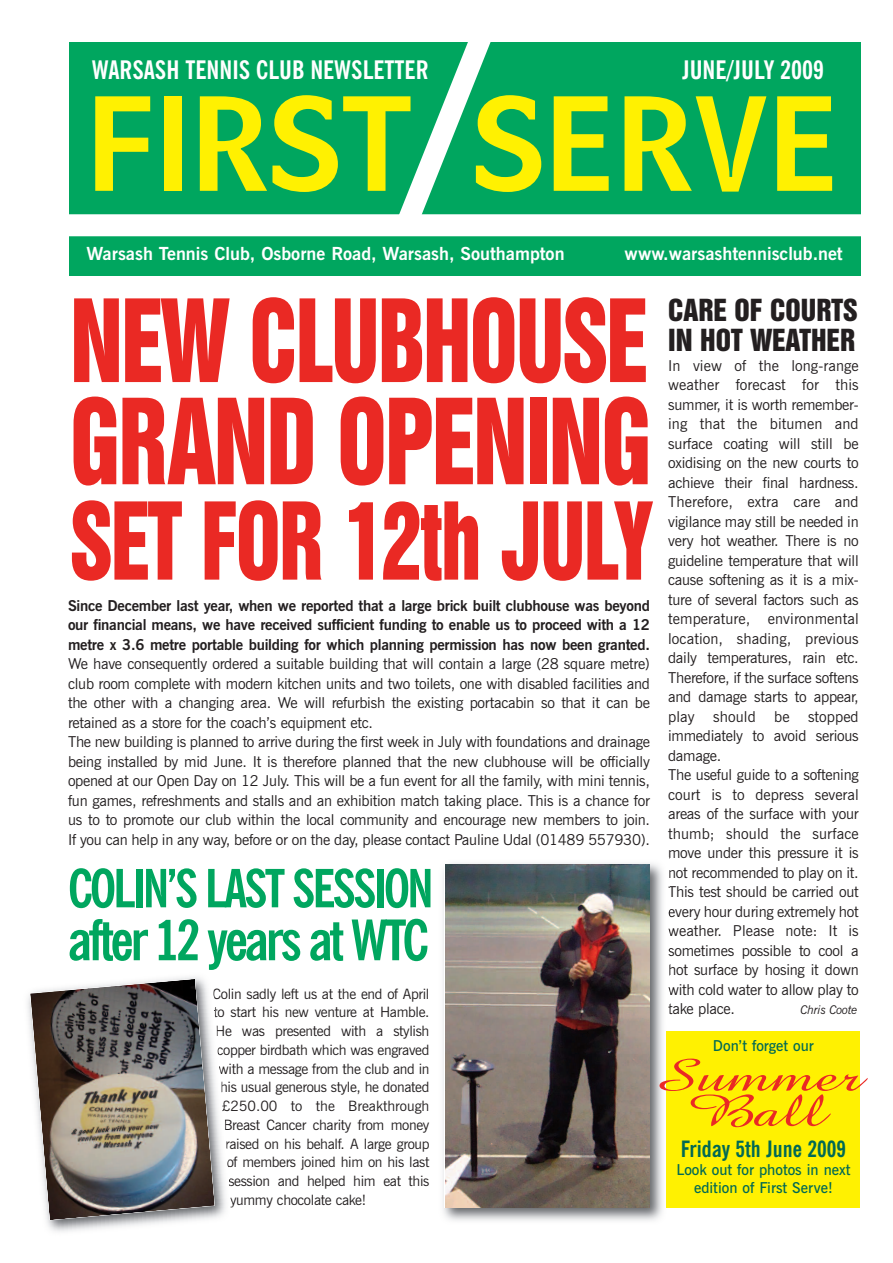
<style>
.page{position:relative;width:893px;height:1263px;background:#fff}
.page>*{position:absolute;margin:0;border:0;box-sizing:border-box;transform-origin:0 0}
.t1{font:127.5px "Bell Centennial BT Name And Number";color:#fff101}
.t2{font:108px "Swiss 921 BT Regular A";letter-spacing:-.02em;color:#ea2924;scale:.83 1}
.t3{font:104.4px "Swiss 921 BT Regular A";letter-spacing:-.02em;color:#ea2924;scale:.83 1}
.t4{font:97.65px "Swiss 921 BT Regular A";letter-spacing:-.02em;color:#ea2924;scale:.83 1}
.t5{font:700 condensed 55.8px "News Gothic BT";letter-spacing:-.055em;color:#00a65f}
.t6{font:700 condensed 52.5px "News Gothic BT";letter-spacing:-.055em;color:#00a65f}
.t7{font:45px/35.2px "Amazone BT";color:#ea2924;text-align:center;scale:1.5 1}
.t8{font:27.75px/30px "Swiss 921 BT Regular A";color:#231f20}
.t9{font:700 condensed 25.5px "News Gothic BT";color:#fff}
.t10{font:700 condensed 22.5px "News Gothic BT";color:#006954}
.t11{font:700 18px "News Gothic BT";color:#fff}
.t12{font:15px/19.5px "News Gothic BT";letter-spacing:-.02em;color:#231f20}
.t13{font:700 15px/19.5px "News Gothic BT";letter-spacing:-.02em;color:#231f20;text-align:justify}
.t14{font:600 15px/18px "News Gothic BT";color:#006954;text-align:center}
.t15{font:14.25px "News Gothic BT";letter-spacing:-.025em;color:#231f20}
.t16{font:14.25px "News Gothic BT";color:#231f20}
.t17{font:italic 12px "News Gothic BT";letter-spacing:-.02em;color:#231f20}
</style>
<div class="page">
<div style="left:69px;top:42px;width:792px;height:233px;background:#00a65f"></div>
<div style="left:66px;top:214px;width:808px;height:22px;background:#fff"></div>
<svg style="left:378px;top:42px;width:134px;height:195px"></svg>
<img style="left:443px;top:863px;width:224px;height:358px">
<img style="left:668px;top:858px;width:2px;height:135px">
<svg style="left:668px;top:948px;width:2px;height:8px"></svg>
<svg style="left:668px;top:1004px;width:2px;height:10px"></svg>
<img style="left:445px;top:864px;width:205px;height:344px">
<div style="left:667px;top:1031px;width:193px;height:177px;background:#fff101"></div>
<img style="left:27px;top:977px;width:174px;height:255px">
<svg style="left:215px;top:1008px;width:18px;height:210px"></svg>
<img style="left:30px;top:979px;width:185px;height:241px">
<h3 class="t9" style="left:92px;top:60px;width:338px">WARSASH TENNIS CLUB NEWSLETTER</h3>
<h3 class="t9" style="left:682px;top:60px;width:143px">JUNE/JULY 2009</h3>
<h1 class="t1" style="left:86px;top:96px;width:754px">FIRST SERVE</h1>
<p class="t11" style="left:87px;top:247px;width:480px">Warsash Tennis Club, Osborne Road, Warsash, Southampton</p>
<p class="t11" style="left:625px;top:247px;width:220px">www.warsashtennisclub.net</p>
<h3 class="t3" style="left:70px;top:298px;width:697px">NEW CLUBHOUSE</h3>
<h2 class="t2" style="left:70px;top:398px;width:702px">GRAND OPENING</h2>
<h3 class="t4" style="left:70px;top:501px;width:702px">SET FOR 12th JULY</h3>
<h3 class="t8" style="left:668px;top:297px;width:191px">CARE OF COURTS<br>IN HOT WEATHER</h3>
<p class="t12" style="left:668px;top:357px;width:192px">In view of the long-range weather forecast for this summer, it is worth remember&shy;ing that the bitumen and surface coating will still be oxidising on the new courts to achieve their final hardness.<br>Therefore, extra care and vigilance may still be needed in very hot weather. There is no guideline temperature that will cause softening as it is a mix&shy;ture of several factors such as temperature, environmental location, shading, previous daily temperatures, rain etc.<br>Therefore, if the surface softens and damage starts to appear, play should be stopped immediately to avoid serious damage.<br>The useful guide to a softening court is to depress several areas of the surface with your thumb; should the surface move under this pressure it is not recommended to play on it.<br>This test should be carried out every hour during extremely hot weather. Please note: It is sometimes possible to cool a hot surface by hosing it down with cold water to allow play to take place.</p>
<p class="t13" style="left:68px;top:597px;width:583px">Since December last year, when we reported that a large brick built clubhouse was beyond our financial means, we have received sufficient funding to enable us to proceed with a 12 metre x 3.6 metre portable building for which planning permission has now been granted.</p>
<p class="t12" style="left:68px;top:655px;width:583px">We have consequently ordered a suitable building that will contain a large (28 square metre) club room complete with modern kitchen units and two toilets, one with disabled facilities and the other with a changing area. We will refurbish the existing portacabin so that it can be retained as a store for the coach’s equipment etc.<br>The new building is planned to arrive during the first week in July with foundations and drainage being installed by mid June. It is therefore planned that the new clubhouse will be officially opened at our Open Day on 12 July. This will be a fun event for all the family, with mini tennis, fun games, refreshments and stalls and an exhibition match taking place. This is a chance for us to to promote our club within the local community and encourage new members to join.<br>If you can help in any way, before or on the day, please contact Pauline Udal (01489 557930).</p>
<h3 class="t6" style="left:68px;top:869px;width:367px">COLIN’S LAST SESSION</h3>
<h3 class="t5" style="left:68px;top:919px;width:362px">after 12 years at WTC</h3>
<p class="t15" style="left:213px;top:988px;width:218px">Colin sadly left us at the end of April</p>
<p class="t15" style="left:214px;top:1007px;width:217px">to start his new venture at Hamble.</p>
<p class="t15" style="left:215px;top:1026px;width:216px">He was presented with a stylish</p>
<p class="t15" style="left:217px;top:1045px;width:214px">copper birdbath which was engraved</p>
<p class="t15" style="left:219px;top:1063px;width:212px">with a message from the club and in</p>
<p class="t15" style="left:220px;top:1082px;width:211px">his usual generous style, he donated</p>
<p class="t16" style="left:222px;top:1101px;width:209px">£250.00 to the Breakthrough</p>
<p class="t15" style="left:223px;top:1120px;width:208px">Breast Cancer charity from money</p>
<p class="t15" style="left:225px;top:1138px;width:206px">raised on his behalf. A large group</p>
<p class="t15" style="left:227px;top:1157px;width:204px">of members joined him on his last</p>
<p class="t15" style="left:228px;top:1176px;width:203px">session and helped him eat this</p>
<p class="t15" style="left:230px;top:1195px;width:138px">yummy chocolate cake!</p>
<p class="t17" style="left:800px;top:1006px;width:59px">Chris Coote</p>
<p class="t14" style="left:713px;top:1037px;width:102px">Don’t forget our</p>
<h3 class="t7" style="left:652px;top:1064px;width:141px">Summer<br>Ball</h3>
<h3 class="t10" style="left:681px;top:1141px;width:167px">Friday 5th June 2009</h3>
<p class="t14" style="left:676px;top:1162px;width:176px">Look out for photos in next edition of First Serve!</p>
</div>
